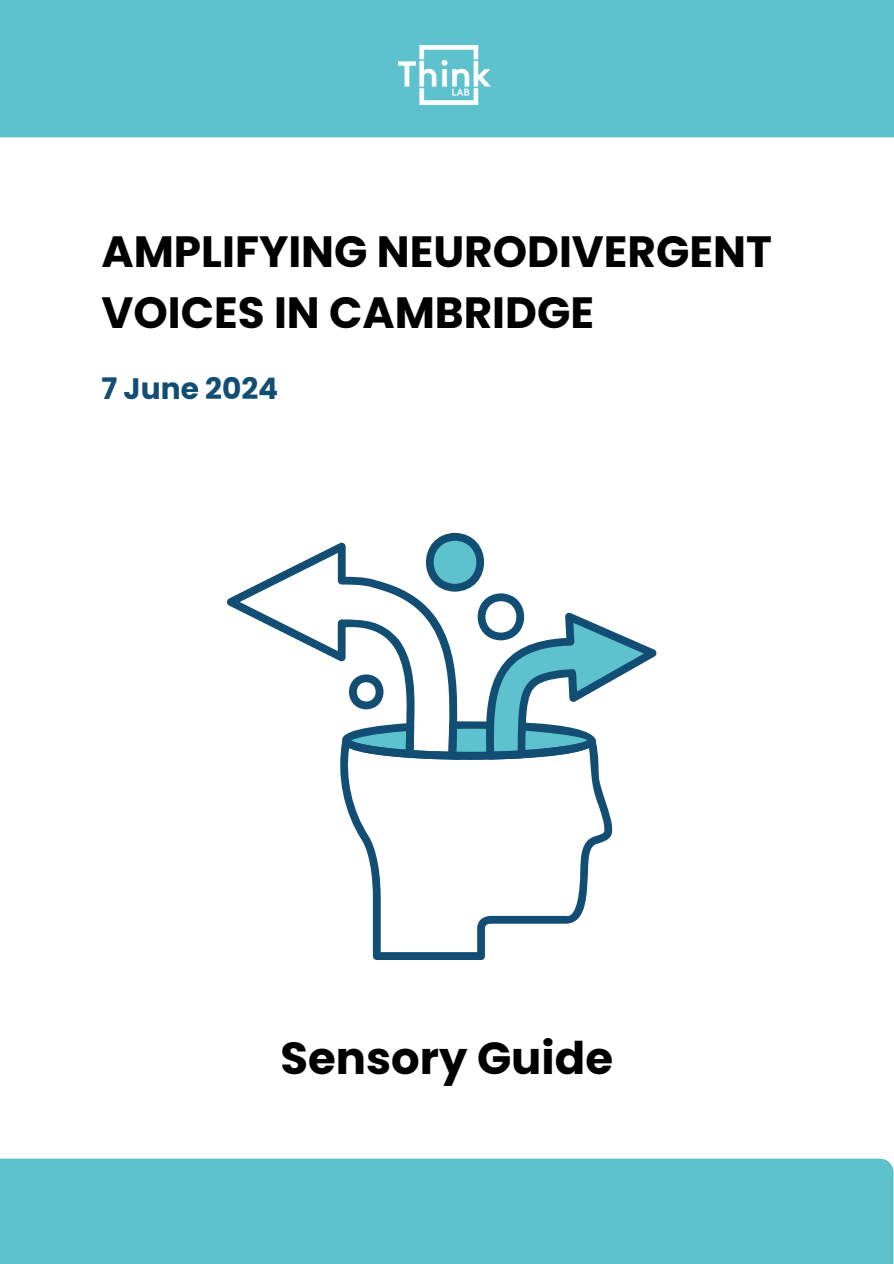
<style>
.page{position:relative;width:894px;height:1264px;background:#fff}
.page>*{position:absolute;margin:0;border:0;box-sizing:border-box;transform-origin:0 0}
.t1{font:700 44.85px "Poppins";color:#000}
.t2{font:700 43.8px/60.8px "Poppins";color:#000}
.t3{font:700 29.55px "Poppins";color:#124e73}
</style>
<div class="page">
<div style="left:0;top:128px;width:893px;height:9px;background:#5ec1ce"></div>
<hr style="left:0;top:124px;width:893px;height:4px;background:#5ec1ce">
<div style="left:0;top:0;width:893px;height:124px;background:#5ec1ce"></div>
<img style="left:398px;top:46px;width:92px;height:58px">
<svg style="left:227px;top:550px;width:98px;height:104px"></svg>
<svg style="left:340px;top:761px;width:272px;height:199px"></svg>
<svg style="left:325px;top:533px;width:332px;height:228px"></svg>
<svg style="left:0;top:1158px;width:892px;height:105px;background:#69c5d1"></svg>
<div style="left:0;top:1167px;width:884px;height:96px;background:#5ec1ce"></div>
<div style="left:0;top:1172px;width:879px;height:91px;background:#5ec1ce"></div>
<h1 class="t2" style="left:101px;top:221px;width:671px">AMPLIFYING NEURODIVERGENT<br>VOICES IN CAMBRIDGE</h1>
<p class="t3" style="left:101px;top:368px;width:178px">7 June 2024</p>
<p class="t1" style="left:280px;top:1026px;width:334px">Sensory Guide</p>
</div>
